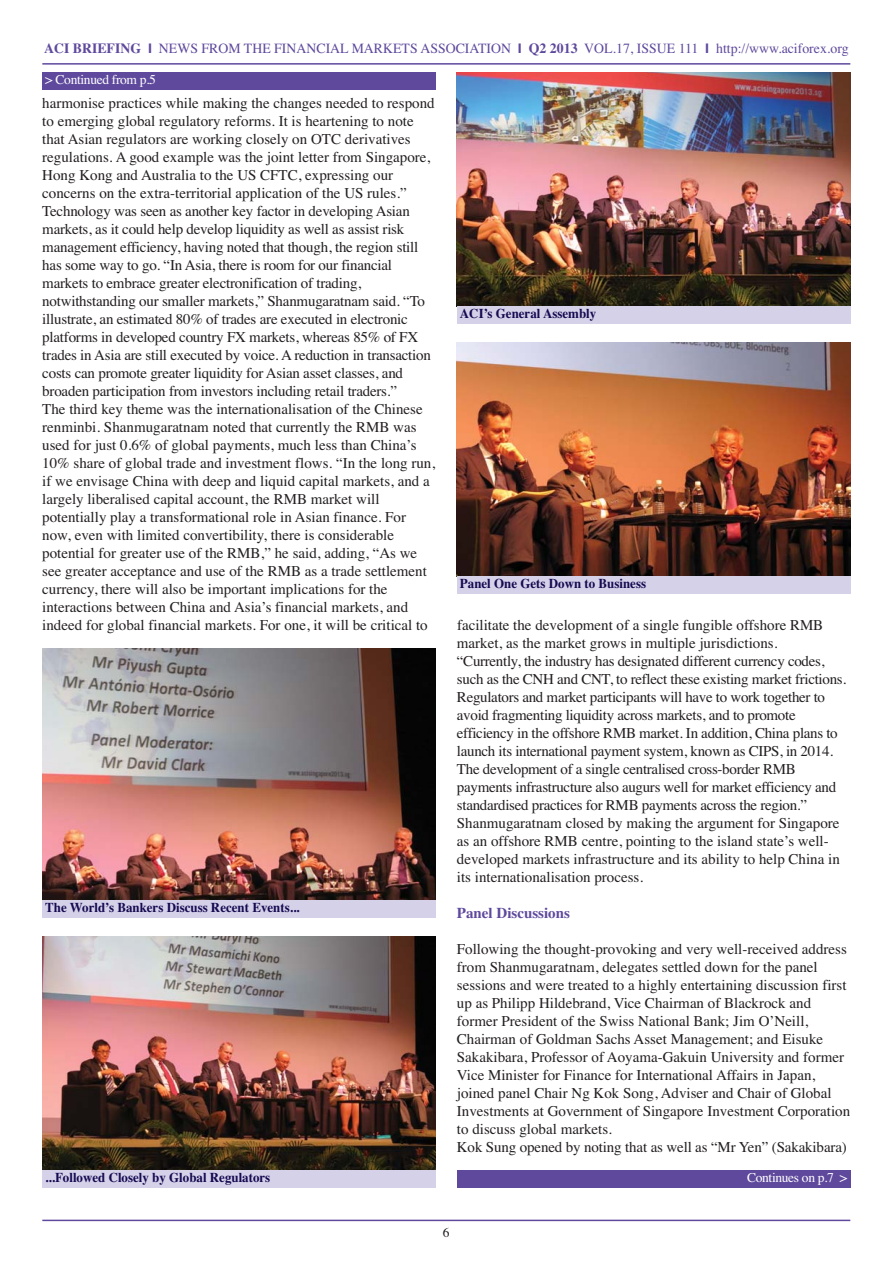
<style>
.page{position:relative;width:893px;height:1263px;background:#fff}
.page>*{position:absolute;margin:0;border:0;box-sizing:border-box;transform-origin:0 0}
.t1{font:15px/18px "Times";color:#231f20}
.t2{font:15px/18px "Times";letter-spacing:-.02em;color:#231f20}
.t3{font:700 15px "Times";color:#5f499d}
.t4{font:14.1px "Times";color:#5f499d}
.t5{font:700 13.5px "Times";color:#150a50;scale:.96 1}
.t6{font:13.5px "Times";letter-spacing:-.025em;color:#fff}
.t7{font:13.5px "Times";color:#231f20}
.s1{font-weight:700}
.s2{font-family:"Myriad Pro";font-weight:700}
</style>
<div class="page">
<hr style="left:42px;top:63px;width:808px;height:2px;background:#5f499d">
<hr style="left:42px;top:1220px;width:808px;height:1px;background:#5f499d">
<img style="left:457px;top:72px;width:393px;height:234px">
<div style="left:457px;top:306px;width:393px;height:18px;background:#d4d1e9"></div>
<img style="left:457px;top:342px;width:393px;height:234px">
<div style="left:457px;top:576px;width:393px;height:18px;background:#d4d1e9"></div>
<img style="left:42px;top:936px;width:394px;height:234px">
<div style="left:42px;top:1170px;width:394px;height:18px;background:#d4d1e9"></div>
<img style="left:42px;top:648px;width:394px;height:252px">
<div style="left:42px;top:900px;width:394px;height:18px;background:#d4d1e9"></div>
<div style="left:42px;top:72px;width:394px;height:18px;background:#5f499d"></div>
<div style="left:457px;top:1170px;width:393px;height:18px;background:#5f499d"></div>
<p class="t4" style="left:44px;top:43px;width:806px"><span class="s1">ACI BRIEFING</span> <span class="s2">I</span> NEWS FROM THE FINANCIAL MARKETS ASSOCIATION <span class="s2">I</span> <span class="s1">Q2 2013</span> VOL.17, ISSUE 111 <span class="s2">I</span> http://www.aciforex.org</p>
<p class="t6" style="left:45px;top:75px;width:112px">&gt; Continued from p.5</p>
<p class="t1" style="left:42px;top:95px;width:394px">harmonise practices while making the changes needed to respond to emerging global regulatory reforms. It is heartening to note that Asian regulators are working closely on OTC derivatives regulations. A good example was the joint letter from Singapore, Hong Kong and Australia to the US CFTC, expressing our concerns on the extra-territorial application of the US rules.” Technology was seen as another key factor in developing Asian markets, as it could help develop liquidity as well as assist risk management efficiency, having noted that though, the region still has some way to go. “In Asia, there is room for our financial markets to embrace greater electronification of trading, notwithstanding our smaller markets,” Shanmugaratnam said. “To illustrate, an estimated 80% of trades are executed in electronic platforms in developed country FX markets, whereas 85% of FX trades in Asia are still executed by voice. A reduction in transaction costs can promote greater liquidity for Asian asset classes, and broaden participation from investors including retail traders.”<br>The third key theme was the internationalisation of the Chinese renminbi. Shanmugaratnam noted that currently the RMB was used for just 0.6% of global payments, much less than China’s 10% share of global trade and investment flows. “In the long run, if we envisage China with deep and liquid capital markets, and a largely liberalised capital account, the RMB market will potentially play a transformational role in Asian finance. For now, even with limited convertibility, there is considerable potential for greater use of the RMB,” he said, adding, “As we see greater acceptance and use of the RMB as a trade settlement currency, there will also be important implications for the interactions between China and Asia’s financial markets, and indeed for global financial markets. For one, it will be critical to</p>
<p class="t5" style="left:45px;top:903px;width:266px">The World’s Bankers Discuss Recent Events...</p>
<p class="t5" style="left:45px;top:1173px;width:236px">...Followed Closely by Global Regulators</p>
<p class="t5" style="left:460px;top:309px;width:144px">ACI’s General Assembly</p>
<p class="t5" style="left:460px;top:579px;width:195px">Panel One Gets Down to Business</p>
<p class="t2" style="left:457px;top:617px;width:391px">facilitate the development of a single fungible offshore RMB market, as the market grows in multiple jurisdictions.<br>“Currently, the industry has designated different currency codes, such as the CNH and CNT, to reflect these existing market frictions.<br>Regulators and market participants will have to work together to avoid fragmenting liquidity across markets, and to promote efficiency in the offshore RMB market. In addition, China plans to launch its international payment system, known as CIPS, in 2014.<br>The development of a single centralised cross-border RMB payments infrastructure also augurs well for market efficiency and standardised practices for RMB payments across the region.” Shanmugaratnam closed by making the argument for Singapore as an offshore RMB centre, pointing to the island state’s well&shy;developed markets infrastructure and its ability to help China in its internationalisation process.</p>
<p class="t3" style="left:457px;top:908px;width:114px">Panel Discussions</p>
<p class="t1" style="left:457px;top:941px;width:395px">Following the thought-provoking and very well-received address from Shanmugaratnam, delegates settled down for the panel sessions and were treated to a highly entertaining discussion first up as Philipp Hildebrand, Vice Chairman of Blackrock and former President of the Swiss National Bank; Jim O’Neill, Chairman of Goldman Sachs Asset Management; and Eisuke Sakakibara, Professor of Aoyama-Gakuin University and former Vice Minister for Finance for International Affairs in Japan, joined panel Chair Ng Kok Song, Adviser and Chair of Global Investments at Government of Singapore Investment Corporation to discuss global markets.<br>Kok Sung opened by noting that as well as “Mr Yen” (Sakakibara)</p>
<p class="t6" style="left:747px;top:1173px;width:102px">Continues on p.7 &gt;</p>
<p class="t7" style="left:443px;top:1227px;width:8px">6</p>
</div>
